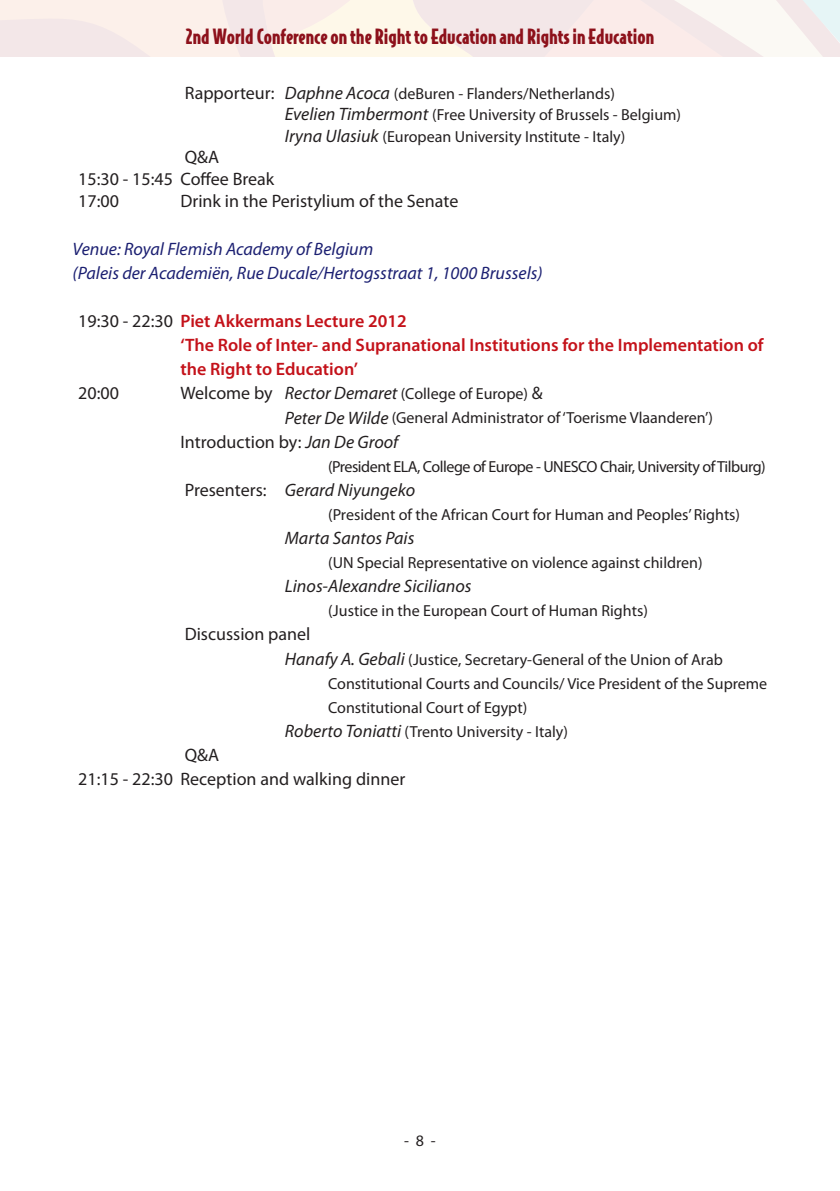
<style>
.page{position:relative;width:840px;height:1191px;background:#fff}
.page>*{position:absolute;margin:0;border:0;box-sizing:border-box;transform-origin:0 0}
.t1{font:900 20px "Bodega Sans";color:#8d111b}
.t2{font:18px/21.6px "Myriad Pro";color:#231f20}
.t3{font:600 18px/24.2px "Myriad Pro";color:#c4121a}
.t4{font:italic 18px/24.2px "Myriad Pro";color:#1c2072}
.t5{font:italic 18px "Myriad Pro";color:#231f20}
.t6{font:16px/21.6px "Myriad Pro";color:#231f20}
.t7{font:16px "Myriad Pro";letter-spacing:-.03em;color:#231f20}
.s1{font-size:18px}
.s2{font-style:italic;font-size:18px}
.s3{font-weight:400;color:#231f20}
.s4{font-style:italic}
.s5{font-style:normal}
</style>
<div class="page">
<svg style="left:0;top:0;width:839px;height:57px;background:#f8edea"></svg>
<p class="t1" style="left:186px;top:23px;width:469px">2nd World Conference on the Right to Education and Rights in Education</p>
<p class="t6" style="left:285px;top:82px;width:397px;text-indent:-100px"><span class="s1">Rapporteur:</span> <span class="s2">Daphne Acoca</span> (deBuren - Flanders/Netherlands)<br><span class="s2">Evelien Timbermont</span> (Free University of Brussels - Belgium)<br><span class="s2">Iryna Ulasiuk</span> (European University Institute - Italy)</p>
<p class="t2" style="left:78px;top:146px;width:197px;text-indent:106px">Q&amp;A<br>15:30 - 15:45 Coffee Break<br>17:00</p>
<p class="t2" style="left:180px;top:189px;width:279px">Drink in the Peristylium of the Senate</p>
<p class="t4" style="left:73px;top:236px;width:471px">Venue: Royal Flemish Academy of Belgium<br>(Paleis der Academiën, Rue Ducale/Hertogsstraat 1, 1000 Brussels)</p>
<p class="t3" style="left:180px;top:308px;width:584px;text-indent:-102px"><span class="s3">19:30 - 22:30</span> Piet Akkermans Lecture 2012<br>‘The Role of Inter- and Supranational Institutions for the Implementation of the Right to Education’</p>
<p class="t2" style="left:78px;top:382px;width:42px">20:00</p>
<p class="t6" style="left:285px;top:382px;width:429px;line-height:24.2px;text-indent:-104px"><span class="s1">Welcome by</span> <span class="s2">Rector Demaret</span> (College of Europe) <span class="s1">&amp;<br></span><span class="s2">Peter De Wilde</span> (General Administrator of ‘Toerisme Vlaanderen’)</p>
<p class="t2" style="left:180px;top:430px;width:219px">Introduction by: <span class="s4">Jan De Groof</span></p>
<p class="t7" style="left:328px;top:456px;width:439px">(President ELA, College of Europe - UNESCO Chair, University of Tilburg)</p>
<p class="t5" style="left:185px;top:478px;width:232px"><span class="s5">Presenters:</span> Gerard Niyungeko</p>
<p class="t6" style="left:328px;top:503px;width:413px">(President of the African Court for Human and Peoples’ Rights)</p>
<p class="t5" style="left:285px;top:527px;width:131px">Marta Santos Pais</p>
<p class="t6" style="left:328px;top:552px;width:376px">(UN Special Representative on violence against children)</p>
<p class="t5" style="left:285px;top:575px;width:188px">Linos-Alexandre Sicilianos</p>
<p class="t6" style="left:328px;top:600px;width:321px">(Justice in the European Court of Human Rights)</p>
<p class="t2" style="left:185px;top:623px;width:127px">Discussion panel</p>
<p class="t6" style="left:285px;top:648px;width:439px"><span class="s2">Hanafy A. Gebali</span> (Justice, Secretary-General of the Union of Arab</p>
<p class="t6" style="left:328px;top:672px;width:440px">Constitutional Courts and Councils/ Vice President of the Supreme</p>
<p class="t6" style="left:328px;top:696px;width:200px">Constitutional Court of Egypt)</p>
<p class="t6" style="left:285px;top:720px;width:284px"><span class="s2">Roberto Toniatti</span> (Trento University - Italy)</p>
<p class="t2" style="left:78px;top:742px;width:328px;line-height:24.2px;text-indent:106px">Q&amp;A<br>21:15 - 22:30 Reception and walking dinner</p>
<p class="t6" style="left:404px;top:1129px;width:33px">- 8 -</p>
</div>
